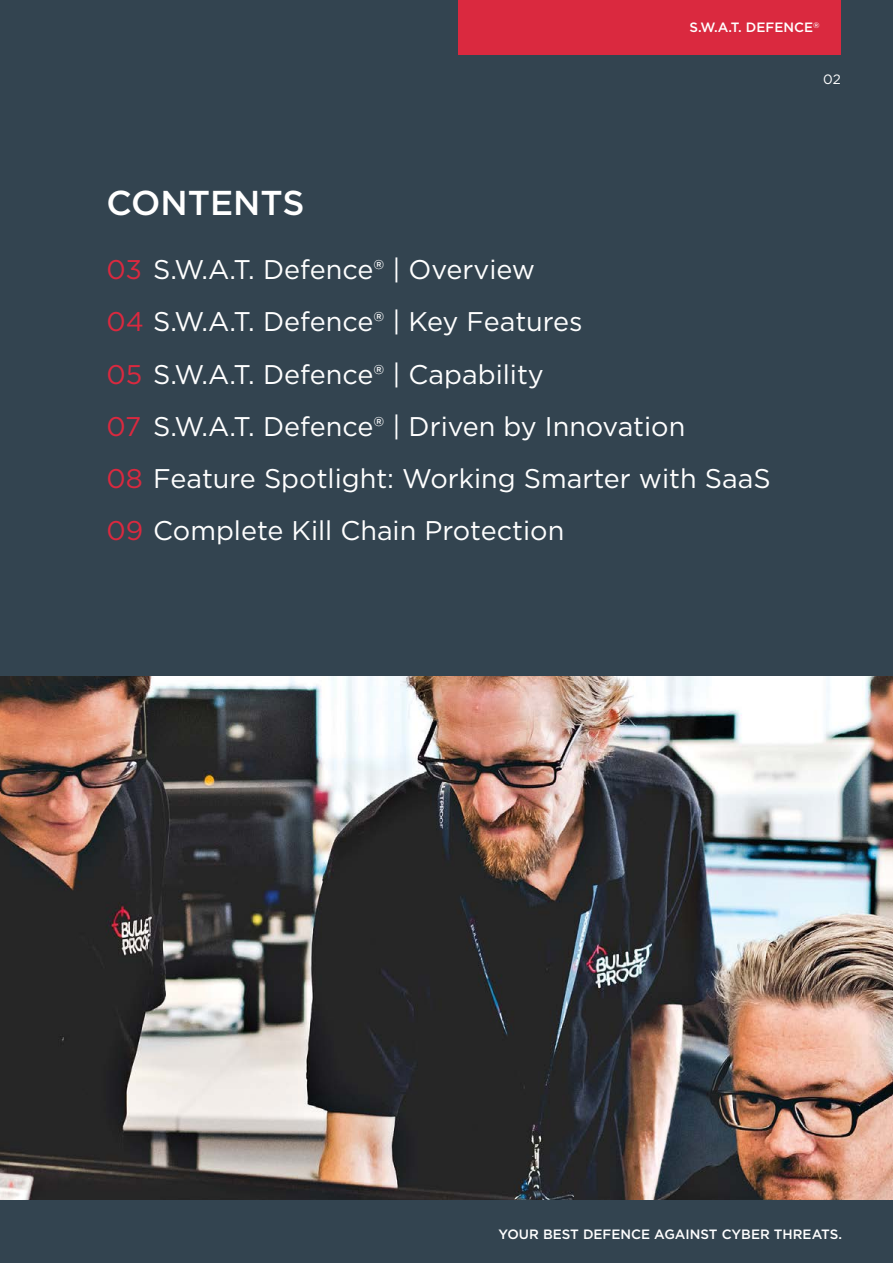
<style>
.page{position:relative;width:893px;height:1263px;background:#334450}
.page>*{position:absolute;margin:0;border:0;box-sizing:border-box;transform-origin:0 0}
.t1{font:500 34.5px "Gotham";color:#fff}
.t2{font:27px/52.1px "Gotham";color:#fff}
.t3{font:500 13.5px "Gotham";color:#fff}
.t4{font:13.5px "Gotham";color:#fff}
.s1{color:#da293f}
</style>
<div class="page">
<div style="left:458px;top:0;width:383px;height:55px;background:#da293f"></div>
<img style="left:0;top:676px;width:893px;height:524px">
<p class="t3" style="left:690px;top:18px;width:132px">S.W.A.T. DEFENCE<sup>®</sup></p>
<p class="t1" style="left:106px;top:180px;width:199px">CONTENTS</p>
<p class="t2" style="left:106px;top:243px;width:666px"><span class="s1">03</span> S.W.A.T. Defence® | Overview<br><span class="s1">04</span> S.W.A.T. Defence® | Key Features<br><span class="s1">05</span> S.W.A.T. Defence® | Capability<br><span class="s1">07</span> S.W.A.T. Defence® | Driven by Innovation<br><span class="s1">08</span> Feature Spotlight: Working Smarter with SaaS <span class="s1">09</span> Complete Kill Chain Protection</p>
<p class="t4" style="left:823px;top:70px;width:19px">02</p>
<p class="t3" style="left:499px;top:1225px;width:345px">YOUR BEST DEFENCE AGAINST CYBER THREATS.</p>
</div>
